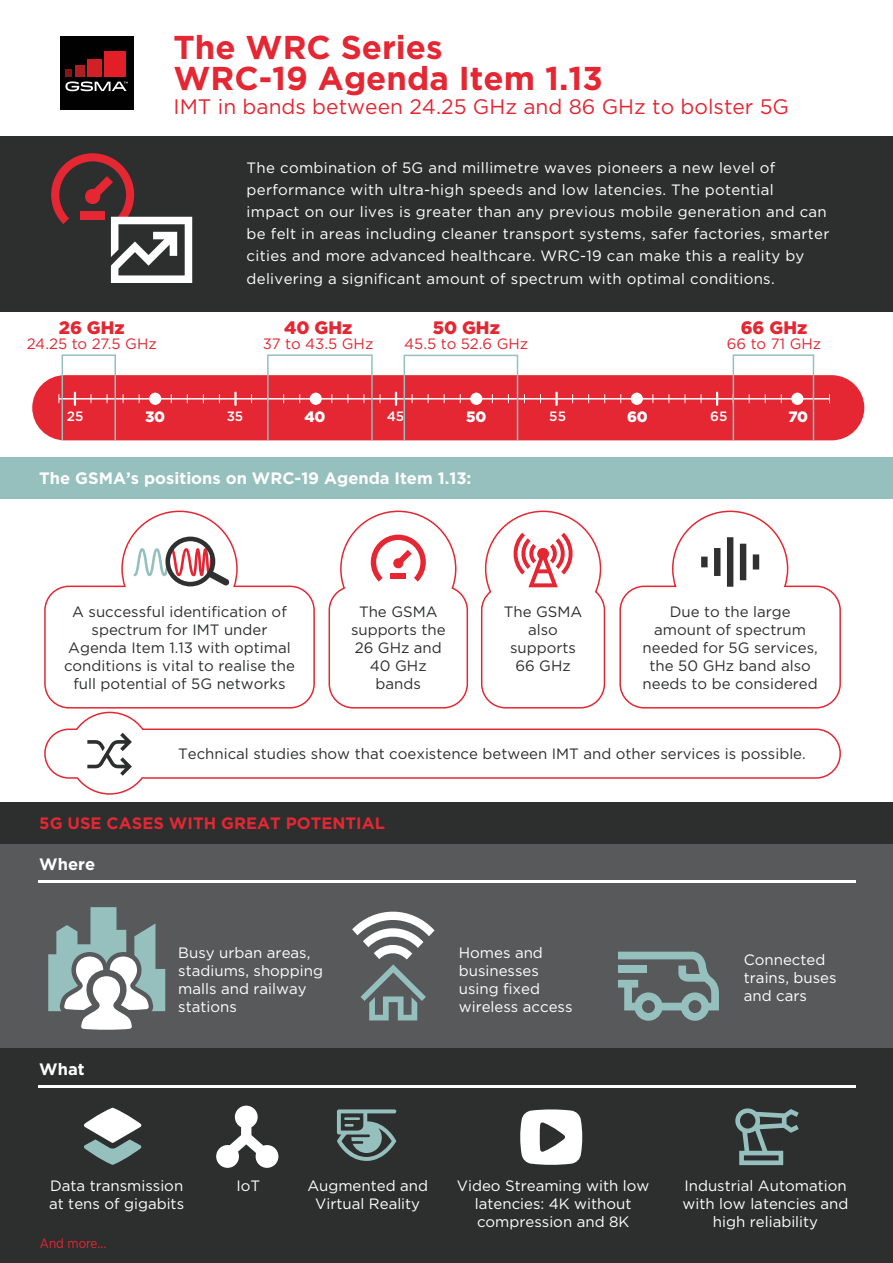
<style>
.page{position:relative;width:893px;height:1263px;background:#fff}
.page>*{position:absolute;margin:0;border:0;box-sizing:border-box;transform-origin:0 0}
.t1{font:700 33px/30.5px "Gotham";color:#e42733}
.t2{font:21px "Gotham";color:#e42733}
.t3{font:900 18px "Gotham";color:#e42733}
.t4{font:700 16.5px "Gotham";color:#fff}
.t5{font:700 16.5px "Gotham";color:#e42733}
.t6{font:15px/22.2px "Gotham";letter-spacing:.02em;color:#fff}
.t7{font:15px/18px "Gotham";color:#2d2e2e;text-align:center}
.t8{font:15px/18px "Gotham";color:#fff}
.t9{font:15px "Gotham";color:#e42733}
.t10{font:900 15px "Gotham";letter-spacing:-.02em;color:#fff}
.t11{font:13.5px "Gotham Narrow";color:#e42733}
.t12{font:500 13.5px "Gotham";color:#fff}
</style>
<div class="page">
<div style="left:0;top:136px;width:893px;height:176px;background:#2d2e2e"></div>
<svg style="left:44px;top:510px;width:271px;height:199px"></svg>
<div style="left:32px;top:375px;width:832px;height:65px;background:#e42733;border-radius:33px"></div>
<div style="left:0;top:843px;width:893px;height:227px;background:#58595b"></div>
<div style="left:0;top:802px;width:893px;height:41px;background:#2d2e2e"></div>
<div style="left:0;top:1048px;width:893px;height:215px;background:#2d2e2e"></div>
<div style="left:60px;top:36px;width:74px;height:74px;background:#010101"></div>
<svg style="left:65px;top:81px;width:63px;height:10px"></svg>
<div style="left:66px;top:69px;width:6px;height:8px;background:#811717"></div>
<div style="left:75px;top:65px;width:9px;height:12px;background:#ae1f23"></div>
<div style="left:87px;top:60px;width:15px;height:17px;background:#d22027"></div>
<div style="left:104px;top:51px;width:22px;height:26px;background:#e21f26"></div>
<div style="left:0;top:458px;width:893px;height:41px;background:#95c0be"></div>
<hr style="left:38px;top:881px;width:817px;height:2px;background:#fff">
<hr style="left:38px;top:1086px;width:817px;height:2px;background:#fff">
<div style="left:149px;top:393px;width:12px;height:12px;background:#fff;border-radius:50%"></div>
<div style="left:310px;top:393px;width:12px;height:12px;background:#fff;border-radius:50%"></div>
<div style="left:470px;top:393px;width:12px;height:12px;background:#fff;border-radius:50%"></div>
<div style="left:631px;top:393px;width:12px;height:12px;background:#fff;border-radius:50%"></div>
<div style="left:791px;top:393px;width:12px;height:12px;background:#fff;border-radius:50%"></div>
<hr style="left:59px;top:398px;width:770px;height:2px;background:#fff">
<svg style="left:618px;top:952px;width:101px;height:69px"></svg>
<div style="left:618px;top:965px;width:28px;height:7px;background:#95c0be"></div>
<svg style="left:352px;top:911px;width:83px;height:109px"></svg>
<svg style="left:48px;top:907px;width:117px;height:123px"></svg>
<svg style="left:84px;top:1108px;width:58px;height:57px"></svg>
<svg style="left:216px;top:1105px;width:62px;height:63px"></svg>
<svg style="left:337px;top:1109px;width:59px;height:52px"></svg>
<svg style="left:520px;top:1109px;width:63px;height:56px"></svg>
<svg style="left:735px;top:1108px;width:64px;height:57px"></svg>
<svg style="left:51px;top:153px;width:141px;height:130px"></svg>
<svg style="left:44px;top:711px;width:797px;height:84px"></svg>
<svg style="left:134px;top:537px;width:96px;height:49px"></svg>
<svg style="left:619px;top:510px;width:222px;height:199px"></svg>
<svg style="left:74px;top:393px;width:2px;height:12px"></svg>
<svg style="left:234px;top:393px;width:3px;height:12px"></svg>
<svg style="left:395px;top:393px;width:2px;height:12px"></svg>
<svg style="left:555px;top:393px;width:3px;height:12px"></svg>
<svg style="left:716px;top:393px;width:2px;height:12px"></svg>
<div style="left:62px;top:354px;width:54px;height:87px;border:2px solid #95c0be"></div>
<div style="left:267px;top:354px;width:106px;height:87px;border:2px solid #95c0be"></div>
<div style="left:404px;top:355px;width:114px;height:86px;border:2px solid #95c0be"></div>
<div style="left:733px;top:354px;width:81px;height:87px;border:2px solid #95c0be"></div>
<svg style="left:328px;top:510px;width:141px;height:199px"></svg>
<svg style="left:480px;top:510px;width:126px;height:199px"></svg>
<svg style="left:87px;top:733px;width:45px;height:43px"></svg>
<h1 class="t1" style="left:174px;top:32px;width:431px">The WRC Series<br>WRC-19 Agenda Item 1.13</h1>
<h2 class="t2" style="left:174px;top:93px;width:617px">IMT in bands between 24.25 GHz and 86 GHz to bolster 5G</h2>
<p class="t3" style="left:59px;top:315px;width:67px">26 GHz</p>
<p class="t9" style="left:27px;top:334px;width:132px">24.25 to 27.5 GHz</p>
<p class="t6" style="left:247px;top:156px;width:584px">The combination of 5G and millimetre waves pioneers a new level of performance with ultra-high speeds and low latencies. The potential impact on our lives is greater than any previous mobile generation and can be felt in areas including cleaner transport systems, safer factories, smarter cities and more advanced healthcare. WRC-19 can make this a reality by delivering a significant amount of spectrum with optimal conditions.</p>
<p class="t3" style="left:284px;top:315px;width:70px">40 GHz</p>
<p class="t9" style="left:263px;top:334px;width:112px">37 to 43.5 GHz</p>
<p class="t3" style="left:433px;top:315px;width:69px">50 GHz</p>
<p class="t9" style="left:404px;top:334px;width:126px">45.5 to 52.6 GHz</p>
<p class="t3" style="left:741px;top:315px;width:68px">66 GHz</p>
<p class="t9" style="left:727px;top:334px;width:96px">66 to 71 GHz</p>
<p class="t10" style="left:145px;top:407px;width:21px">30</p>
<p class="t10" style="left:304px;top:407px;width:22px">40</p>
<p class="t10" style="left:466px;top:407px;width:22px">50</p>
<p class="t10" style="left:627px;top:407px;width:22px">60</p>
<p class="t10" style="left:788px;top:407px;width:21px">70</p>
<p class="t12" style="left:67px;top:408px;width:18px">25</p>
<p class="t12" style="left:227px;top:408px;width:18px">35</p>
<p class="t12" style="left:387px;top:408px;width:19px">45</p>
<p class="t12" style="left:549px;top:408px;width:18px">55</p>
<p class="t12" style="left:710px;top:408px;width:19px">65</p>
<p class="t4" style="left:39px;top:468px;width:434px">The GSMA’s positions on WRC-19 Agenda Item 1.13:</p>
<p class="t7" style="left:64px;top:602px;width:232px">A successful identification of spectrum for IMT under<br>Agenda Item 1.13 with optimal conditions is vital to realise the full potential of 5G networks</p>
<p class="t7" style="left:351px;top:602px;width:96px">The GSMA supports the<br>26 GHz and<br>40 GHz bands</p>
<p class="t7" style="left:504px;top:602px;width:80px">The GSMA also supports<br>66 GHz</p>
<p class="t7" style="left:643px;top:602px;width:177px">Due to the large amount of spectrum needed for 5G services, the 50 GHz band also needs to be considered</p>
<p class="t7" style="left:178px;top:745px;width:629px">Technical studies show that coexistence between IMT and other services is possible.</p>
<p class="t5" style="left:39px;top:812px;width:347px">5G USE CASES WITH GREAT POTENTIAL</p>
<p class="t4" style="left:39px;top:853px;width:57px">Where</p>
<p class="t4" style="left:39px;top:1058px;width:47px">What</p>
<p class="t8" style="left:178px;top:943px;width:146px">Busy urban areas, stadiums, shopping malls and railway stations</p>
<p class="t8" style="left:459px;top:943px;width:115px">Homes and businesses using fixed wireless access</p>
<p class="t8" style="left:744px;top:951px;width:94px">Connected trains, buses and cars</p>
<p class="t8" style="left:49px;top:1176px;width:137px">Data transmission at tens of gigabits</p>
<p class="t6" style="left:236px;top:1174px;width:25px">IoT</p>
<p class="t8" style="left:307px;top:1176px;width:122px;text-align:center">Augmented and<br>Virtual Reality</p>
<p class="t8" style="left:457px;top:1176px;width:194px;text-align:center">Video Streaming with low latencies: 4K without compression and 8K</p>
<p class="t8" style="left:683px;top:1176px;width:167px;text-align:center">Industrial Automation with low latencies and high reliability</p>
<p class="t11" style="left:40px;top:1235px;width:68px">And more...</p>
</div>
